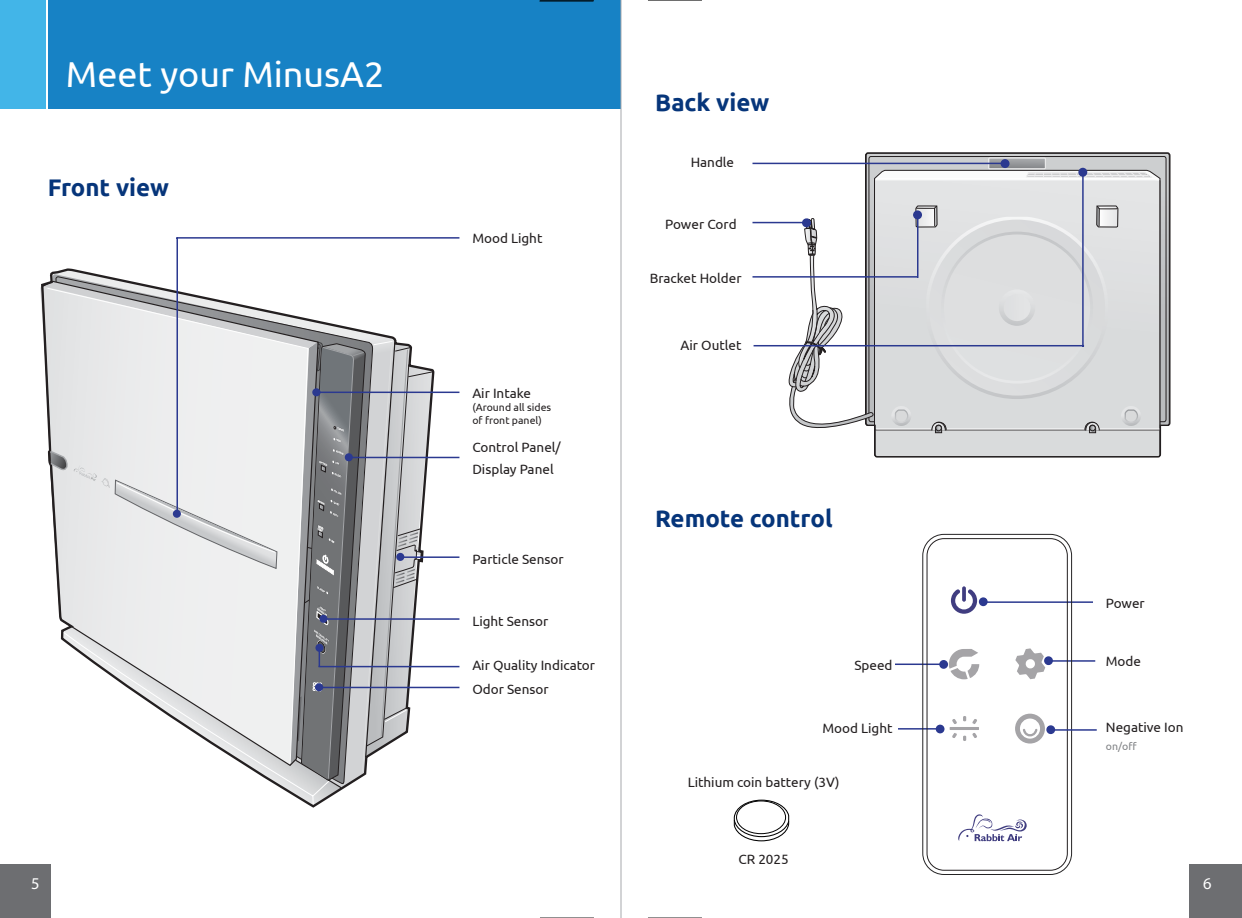
<style>
.page{position:relative;width:1242px;height:918px;background:#fff}
.page>*{position:absolute;margin:0;border:0;box-sizing:border-box;transform-origin:0 0}
.t1{font:36px "Ubuntu";color:#fff}
.t2{font:700 24px "Ubuntu";color:#06357a}
.t3{font:16.5px "Myriad Pro";color:#fff}
.t4{font:13.5px/21.8px "Ubuntu";color:#231f20}
.t5{font:10.5px/12.6px "Ubuntu";color:#231f20}
.t6{font:10.5px "Ubuntu";color:#808285}
</style>
<div class="page">
<div style="left:48px;top:0;width:573px;height:108px;background:#1782c5"></div>
<div style="left:0;top:0;width:46px;height:108px;background:#42b5e8"></div>
<svg style="left:40px;top:268px;width:395px;height:540px"></svg>
<svg style="left:865px;top:152px;width:306px;height:306px;background:#cfd0d1"></svg>
<hr style="left:875px;top:430px;width:284px;height:1px;background:#231f20">
<hr style="left:876px;top:429px;width:283px;height:1px;background:#fff">
<div style="left:891px;top:406px;width:20px;height:20px;background:linear-gradient(to bottom,#eeeeef,#c7c8ca);border-radius:10px"></div>
<svg style="left:895px;top:409px;width:13px;height:14px"></svg>
<div style="left:1121px;top:406px;width:20px;height:20px;background:linear-gradient(to bottom,#eeeff0,#c6c8ca);border-radius:10px"></div>
<svg style="left:1125px;top:409px;width:13px;height:14px"></svg>
<svg style="left:931px;top:422px;width:15px;height:11px"></svg>
<svg style="left:1085px;top:422px;width:15px;height:11px"></svg>
<svg style="left:875px;top:158px;width:284px;height:22px"></svg>
<hr style="left:1028px;top:173px;width:118px;height:1px;background:#ededee">
<hr style="left:1028px;top:175px;width:120px;height:1px;background:#ededee">
<hr style="left:1027px;top:176px;width:122px;height:1px;background:#ededee">
<svg style="left:915px;top:206px;width:204px;height:193px;background:#dbdcde"></svg>
<svg style="left:767px;top:218px;width:107px;height:233px"></svg>
<hr style="left:349px;top:457px;width:110px;height:1px;background:#2b3990">
<hr style="left:176px;top:237px;width:283px;height:2px;background:#2b3990">
<hr style="left:176px;top:238px;width:2px;height:277px;background:#2b3990">
<hr style="left:325px;top:618px;width:134px;height:2px;background:#2b3990">
<hr style="left:401px;top:556px;width:58px;height:2px;background:#2b3990">
<hr style="left:319px;top:666px;width:140px;height:1px;background:#2b3990">
<hr style="left:753px;top:222px;width:50px;height:1px;background:#2b3990">
<hr style="left:753px;top:276px;width:165px;height:2px;background:#2b3990">
<div style="left:803px;top:219px;width:7px;height:8px;background:#2b3990;border-radius:50%"></div>
<div style="left:802px;top:218px;width:9px;height:9px;border:2px solid #2b3990;border-radius:50%"></div>
<hr style="left:754px;top:345px;width:330px;height:1px;background:#2b3990">
<hr style="left:1082px;top:174px;width:2px;height:173px;background:#2b3990">
<div style="left:1079px;top:169px;width:8px;height:7px;background:#2b3990;border-radius:50%"></div>
<div style="left:1078px;top:168px;width:9px;height:9px;border:2px solid #2b3990;border-radius:50%"></div>
<hr style="left:917px;top:217px;width:2px;height:61px;background:#2b3990">
<div style="left:914px;top:211px;width:7px;height:8px;background:#2b3990;border-radius:50%"></div>
<div style="left:913px;top:210px;width:9px;height:9px;border:2px solid #2b3990;border-radius:50%"></div>
<hr style="left:753px;top:163px;width:252px;height:1px;background:#2b3990">
<div style="left:1001px;top:160px;width:8px;height:7px;background:#2b3990;border-radius:50%"></div>
<div style="left:1001px;top:159px;width:9px;height:9px;border:2px solid #2b3990;border-radius:50%"></div>
<div style="left:0;top:865px;width:51px;height:53px;background:#6d6e71"></div>
<div style="left:1190px;top:865px;width:52px;height:53px;background:#6d6e71"></div>
<hr style="left:321px;top:687px;width:138px;height:1px;background:#2b3990">
<svg style="left:44px;top:276px;width:389px;height:513px"></svg>
<div style="left:316px;top:684px;width:7px;height:7px;background:#2b3990;border-radius:50%"></div>
<div style="left:315px;top:683px;width:8px;height:8px;border:2px solid #2b3990;border-radius:50%"></div>
<hr style="left:315px;top:392px;width:144px;height:1px;background:#2b3990">
<div style="left:313px;top:389px;width:7px;height:7px;background:#2b3990;border-radius:50%"></div>
<div style="left:312px;top:388px;width:9px;height:8px;border:2px solid #2b3990;border-radius:50%"></div>
<hr style="left:983px;top:601px;width:110px;height:2px;background:#2b3990">
<div style="left:980px;top:598px;width:7px;height:7px;background:#2b3990;border-radius:50%"></div>
<div style="left:979px;top:597px;width:9px;height:9px;border:2px solid #2b3990;border-radius:50%"></div>
<hr style="left:1050px;top:660px;width:45px;height:2px;background:#2b3990">
<div style="left:1045px;top:657px;width:7px;height:7px;background:#2b3990;border-radius:50%"></div>
<div style="left:1044px;top:656px;width:9px;height:9px;border:2px solid #2b3990;border-radius:50%"></div>
<hr style="left:898px;top:728px;width:41px;height:2px;background:#2b3990">
<div style="left:936px;top:725px;width:8px;height:8px;background:#2b3990;border-radius:50%"></div>
<div style="left:936px;top:725px;width:9px;height:8px;border:2px solid #2b3990;border-radius:50%"></div>
<hr style="left:895px;top:664px;width:48px;height:1px;background:#2b3990">
<div style="left:940px;top:661px;width:7px;height:7px;background:#2b3990;border-radius:50%"></div>
<div style="left:939px;top:660px;width:9px;height:9px;border:2px solid #2b3990;border-radius:50%"></div>
<div style="left:927px;top:538px;width:140px;height:332px;border:1px solid #231f20;border-radius:17px"></div>
<div style="left:922px;top:534px;width:150px;height:341px;border:1px solid #252425;border-radius:21px"></div>
<svg style="left:958px;top:814px;width:69px;height:27px"></svg>
<svg style="left:1015px;top:714px;width:30px;height:30px"></svg>
<svg style="left:1015px;top:648px;width:30px;height:31px"></svg>
<svg style="left:949px;top:649px;width:30px;height:30px"></svg>
<svg style="left:951px;top:589px;width:26px;height:25px"></svg>
<hr style="left:950px;top:727px;width:29px;height:3px;background:#a5a4a7">
<svg style="left:952px;top:716px;width:25px;height:8px"></svg>
<svg style="left:952px;top:733px;width:25px;height:8px"></svg>
<hr style="left:1052px;top:729px;width:45px;height:2px;background:#2b3990">
<div style="left:1047px;top:726px;width:7px;height:7px;background:#2b3990;border-radius:50%"></div>
<div style="left:1046px;top:725px;width:9px;height:9px;border:2px solid #2b3990;border-radius:50%"></div>
<svg style="left:733px;top:799px;width:57px;height:43px"></svg>
<div style="left:736px;top:801px;width:50px;height:33px;border:1px solid #010101;border-radius:50%"></div>
<hr style="left:621px;top:0;width:1px;height:918px;background:#a7a9ac">
<hr style="left:648px;top:0;width:54px;height:1px;background:#000">
<hr style="left:648px;top:917px;width:54px;height:1px;background:#000">
<hr style="left:540px;top:0;width:54px;height:1px;background:#000">
<hr style="left:540px;top:917px;width:54px;height:1px;background:#000">
<hr style="left:540px;top:1px;width:54px;height:1px;background:#000">
<h1 class="t1" style="left:66px;top:53px;width:320px">Meet your MinusA2</h1>
<h2 class="t2" style="left:48px;top:173px;width:123px">Front view</h2>
<p class="t4" style="left:472px;top:227px;width:72px">Mood Light</p>
<p class="t4" style="left:472px;top:382px;width:60px">Air Intake</p>
<p class="t5" style="left:472px;top:401px;width:80px">(Around all sides of front panel)</p>
<p class="t4" style="left:472px;top:436px;width:90px">Control Panel/<br>Display Panel</p>
<p class="t4" style="left:472px;top:548px;width:93px">Particle Sensor</p>
<p class="t4" style="left:472px;top:610px;width:78px">Light Sensor</p>
<p class="t4" style="left:472px;top:654px;width:124px">Air Quality Indicator</p>
<p class="t4" style="left:472px;top:678px;width:78px">Odor Sensor</p>
<h2 class="t2" style="left:655px;top:88px;width:116px">Back view</h2>
<p class="t4" style="left:691px;top:151px;width:45px">Handle</p>
<p class="t4" style="left:665px;top:213px;width:73px">Power Cord</p>
<p class="t4" style="left:650px;top:267px;width:93px">Bracket Holder</p>
<p class="t4" style="left:681px;top:334px;width:63px">Air Outlet</p>
<h2 class="t2" style="left:655px;top:504px;width:179px">Remote control</h2>
<p class="t4" style="left:1106px;top:592px;width:40px">Power</p>
<p class="t4" style="left:854px;top:654px;width:40px">Speed</p>
<p class="t4" style="left:1106px;top:650px;width:37px">Mode</p>
<p class="t4" style="left:822px;top:717px;width:72px">Mood Light</p>
<p class="t4" style="left:688px;top:771px;width:153px">Lithium coin battery (3V)</p>
<p class="t4" style="left:738px;top:848px;width:52px">CR 2025</p>
<p class="t4" style="left:1106px;top:716px;width:79px">Negative Ion</p>
<p class="t6" style="left:1106px;top:740px;width:32px">on/off</p>
<p class="t3" style="left:31px;top:873px;width:10px">5</p>
<p class="t3" style="left:1203px;top:873px;width:10px">6</p>
</div>
